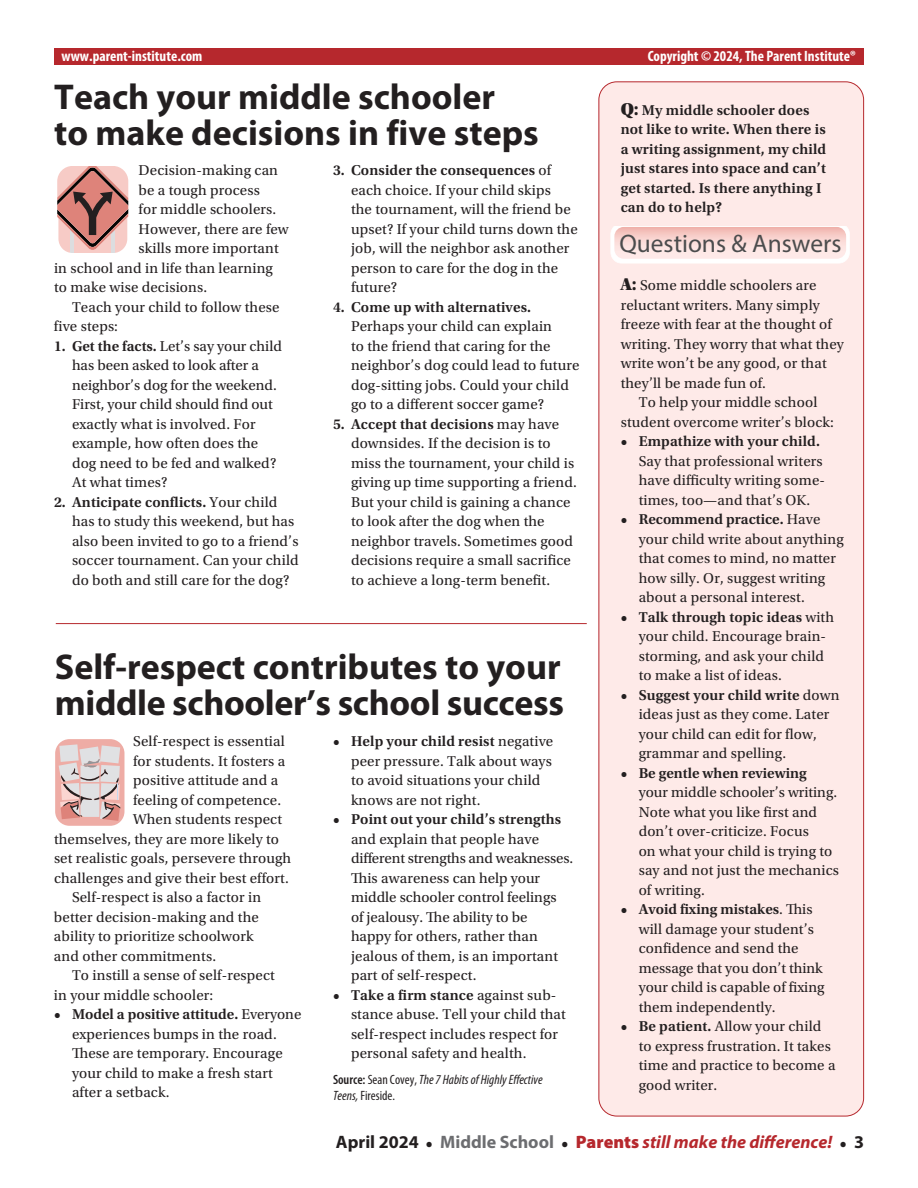
<style>
.page{position:relative;width:918px;height:1188px;background:#fff}
.page>*{position:absolute;margin:0;border:0;box-sizing:border-box;transform-origin:0 0}
.t1{font:700 36px/36px "Myriad Pro";color:#231f20}
.t2{font:25.35px "Block Berthold BQ";color:#4b4c4d}
.t3{font:italic 700 18px "Myriad Pro";color:#b6282d}
.t4{font:15px/19.5px "Utopia Std";letter-spacing:.01em;color:#231f20}
.t5{font:600 15px/19.5px "Utopia Std";letter-spacing:.01em;color:#231f20}
.t6{font:700 condensed 15px "Myriad Pro";color:#fff}
.t7{font:italic condensed 13.5px/16.5px "Myriad Pro";color:#231f20}
.s1{font-weight:600}
.s2{font-weight:600;font-style:normal}
.s3{font-style:normal}
.s4{font-family:"Utopia Std Black Headline";font-weight:400;font-size:18px}
.s5{font-family:"Utopia Std Black Headline";font-size:18px}
.s6{font-style:normal;color:#231f20}
.s7{font-family:"Utopia Std";font-style:normal;font-size:15px;color:#231f20}
.s8{font-style:normal;color:#6c6d70}
.s9{font-weight:900;font-style:normal}
</style>
<div class="page">
<div style="left:599px;top:82px;width:265px;height:1034px;background:#feeae8;border-radius:18px"></div>
<div style="left:54px;top:49px;width:810px;height:16px;background:#b6282d"></div>
<svg style="left:55px;top:739px;width:70px;height:87px;background:#ddbebc"></svg>
<svg style="left:57px;top:166px;width:72px;height:87px;background:#c48f8a"></svg>
<hr style="left:56px;top:623px;width:531px;height:1px;background:#b6282d">
<svg style="left:610px;top:226px;width:240px;height:37px"></svg>
<img style="left:614px;top:227px;width:232px;height:32px">
<p class="t6" style="left:62px;top:46px;width:142px">www.parent-institute.com</p>
<p class="t6" style="left:648px;top:46px;width:210px">Copyright © 2024, The Parent Institute®</p>
<h1 class="t1" style="left:54px;top:77px;width:486px">Teach your middle schooler<br>to make decisions in five steps</h1>
<p class="t4" style="left:139px;top:161px;width:141px">Decision-making can</p>
<p class="t4" style="left:139px;top:180px;width:123px">be a tough process</p>
<p class="t4" style="left:139px;top:200px;width:139px">for middle schoolers.</p>
<p class="t4" style="left:139px;top:219px;width:152px">However, there are few</p>
<p class="t4" style="left:139px;top:239px;width:142px">skills more important</p>
<p class="t4" style="left:54px;top:258px;width:220px">in school and in life than learning</p>
<p class="t4" style="left:54px;top:278px;width:155px">to make wise decisions.</p>
<p class="t4" style="left:72px;top:297px;width:209px">Teach your child to follow these</p>
<p class="t4" style="left:54px;top:317px;width:66px">five steps:</p>
<p class="t4" style="left:72px;top:336px;width:211px;text-indent:-18px"><span class="s1">1. Get the facts.</span> Let’s say your child has been asked to look after a neighbor’s dog for the weekend.<br>First, your child should find out exactly what is involved. For example, how often does the dog need to be fed and walked?<br>At what times?</p>
<p class="t4" style="left:72px;top:492px;width:228px;text-indent:-18px"><span class="s1">2. Anticipate conflicts.</span> Your child has to study this weekend, but has also been invited to go to a friend’s soccer tournament. Can your child do both and still care for the dog?</p>
<p class="t4" style="left:351px;top:161px;width:228px;text-indent:-18px"><span class="s1">3. Consider the consequences</span> of each choice. If your child skips<br>the tournament, will the friend be upset? If your child turns down the job, will the neighbor ask another person to care for the dog in the future?</p>
<p class="t5" style="left:333px;top:297px;width:200px">4. Come up with alternatives.</p>
<p class="t4" style="left:351px;top:317px;width:230px">Perhaps your child can explain<br>to the friend that caring for the neighbor’s dog could lead to future dog-sitting jobs. Could your child go to a different soccer game?</p>
<p class="t4" style="left:351px;top:414px;width:227px;text-indent:-18px"><span class="s1">5. Accept that decisions</span> may have downsides. If the decision is to miss the tournament, your child is giving up time supporting a friend.<br>But your child is gaining a chance to look after the dog when the neighbor travels. Sometimes good decisions require a small sacrifice to achieve a long-term benefit.</p>
<h1 class="t1" style="left:55px;top:647px;width:511px">Self-respect contributes to your middle schooler’s school success</h1>
<p class="t4" style="left:133px;top:732px;width:153px">Self-respect is essential</p>
<p class="t4" style="left:133px;top:751px;width:154px">for students. It fosters a</p>
<p class="t4" style="left:133px;top:771px;width:146px">positive attitude and a</p>
<p class="t4" style="left:133px;top:790px;width:149px">feeling of competence.</p>
<p class="t4" style="left:133px;top:810px;width:150px">When students respect</p>
<p class="t4" style="left:54px;top:829px;width:227px">themselves, they are more likely to</p>
<p class="t4" style="left:54px;top:849px;width:239px">set realistic goals, persevere through</p>
<p class="t4" style="left:54px;top:868px;width:236px">challenges and give their best effort.</p>
<p class="t4" style="left:72px;top:888px;width:191px">Self-respect is also a factor in</p>
<p class="t4" style="left:54px;top:907px;width:206px">better decision-making and the</p>
<p class="t4" style="left:54px;top:927px;width:201px">ability to prioritize schoolwork</p>
<p class="t4" style="left:54px;top:946px;width:164px">and other commitments.</p>
<p class="t4" style="left:72px;top:966px;width:204px">To instill a sense of self-respect</p>
<p class="t4" style="left:54px;top:985px;width:161px">in your middle schooler:</p>
<p class="t4" style="left:72px;top:1005px;width:231px;text-indent:-18px"><span class="s1">• Model a positive attitude.</span> Everyone experiences bumps in the road.<br>These are temporary. Encourage your child to make a fresh start after a setback.</p>
<p class="t4" style="left:351px;top:732px;width:204px;text-indent:-18px"><span class="s1">• Help your child resist</span> negative peer pressure. Talk about ways to avoid situations your child knows are not right.</p>
<p class="t5" style="left:333px;top:810px;width:230px">• Point out your child’s strengths</p>
<p class="t4" style="left:351px;top:829px;width:224px">and explain that people have different strengths and weaknesses.<br>This awareness can help your middle schooler control feelings<br>of jealousy. The ability to be<br>happy for others, rather than jealous of them, is an important part of self-respect.</p>
<p class="t4" style="left:351px;top:985px;width:216px;text-indent:-18px"><span class="s1">• Take a firm stance</span> against sub&shy;stance abuse. Tell your child that self-respect includes respect for personal safety and health.</p>
<p class="t7" style="left:333px;top:1071px;width:211px"><span class="s2">Source:</span> <span class="s3">Sean Covey,</span> The 7 Habits of Highly Effective<br>Teens, <span class="s3">Fireside.</span></p>
<p class="t5" style="left:621px;top:100px;width:207px"><span class="s4">Q:</span> My middle schooler does not like to write. When there is a writing assignment, my child just stares into space and can’t get started. Is there anything I can do to help?</p>
<h2 class="t2" style="left:619px;top:228px;width:224px">Questions &amp; Answers</h2>
<p class="t4" style="left:621px;top:276px;width:197px"><span class="s5">A:</span> Some middle schoolers are</p>
<p class="t4" style="left:621px;top:296px;width:201px">reluctant writers. Many simply</p>
<p class="t4" style="left:621px;top:315px;width:213px">freeze with fear at the thought of</p>
<p class="t4" style="left:621px;top:335px;width:225px">writing. They worry that what they</p>
<p class="t4" style="left:621px;top:354px;width:208px">write won’t be any good, or that</p>
<p class="t4" style="left:621px;top:374px;width:147px">they’ll be made fun of.</p>
<p class="t4" style="left:639px;top:393px;width:180px">To help your middle school</p>
<p class="t4" style="left:621px;top:413px;width:215px">student overcome writer’s block:</p>
<p class="t5" style="left:621px;top:432px;width:201px">• Empathize with your child.</p>
<p class="t4" style="left:639px;top:452px;width:188px">Say that professional writers have difficulty writing some&shy;times, too—and that’s OK.</p>
<p class="t4" style="left:639px;top:510px;width:207px;text-indent:-18px"><span class="s1">• Recommend practice.</span> Have your child write about anything that comes to mind, no matter how silly. Or, suggest writing about a personal interest.</p>
<p class="t4" style="left:639px;top:608px;width:197px;text-indent:-18px"><span class="s1">• Talk through topic ideas</span> with your child. Encourage brain&shy;storming, and ask your child to make a list of ideas.</p>
<p class="t4" style="left:639px;top:686px;width:202px;text-indent:-18px"><span class="s1">• Suggest your child write</span> down ideas just as they come. Later your child can edit for flow, grammar and spelling.</p>
<p class="t5" style="left:621px;top:763px;width:187px">• Be gentle when reviewing</p>
<p class="t4" style="left:639px;top:783px;width:202px">your middle schooler’s writing.<br>Note what you like first and don’t over-criticize. Focus<br>on what your child is trying to say and not just the mechanics of writing.</p>
<p class="t4" style="left:639px;top:900px;width:187px;text-indent:-18px"><span class="s1">• Avoid fixing mistakes</span>. This will damage your student’s confidence and send the message that you don’t think your child is capable of fixing them independently.</p>
<p class="t4" style="left:639px;top:1017px;width:198px;text-indent:-18px"><span class="s1">• Be patient.</span> Allow your child to express frustration. It takes time and practice to become a good writer.</p>
<p class="t3" style="left:336px;top:1130px;width:530px"><span class="s6">April 2024</span> <span class="s7">•</span> <span class="s8">Middle School</span> <span class="s7">•</span> <span class="s9">Parents</span> still make the difference! <span class="s7">•</span> <span class="s6">3</span></p>
</div>
